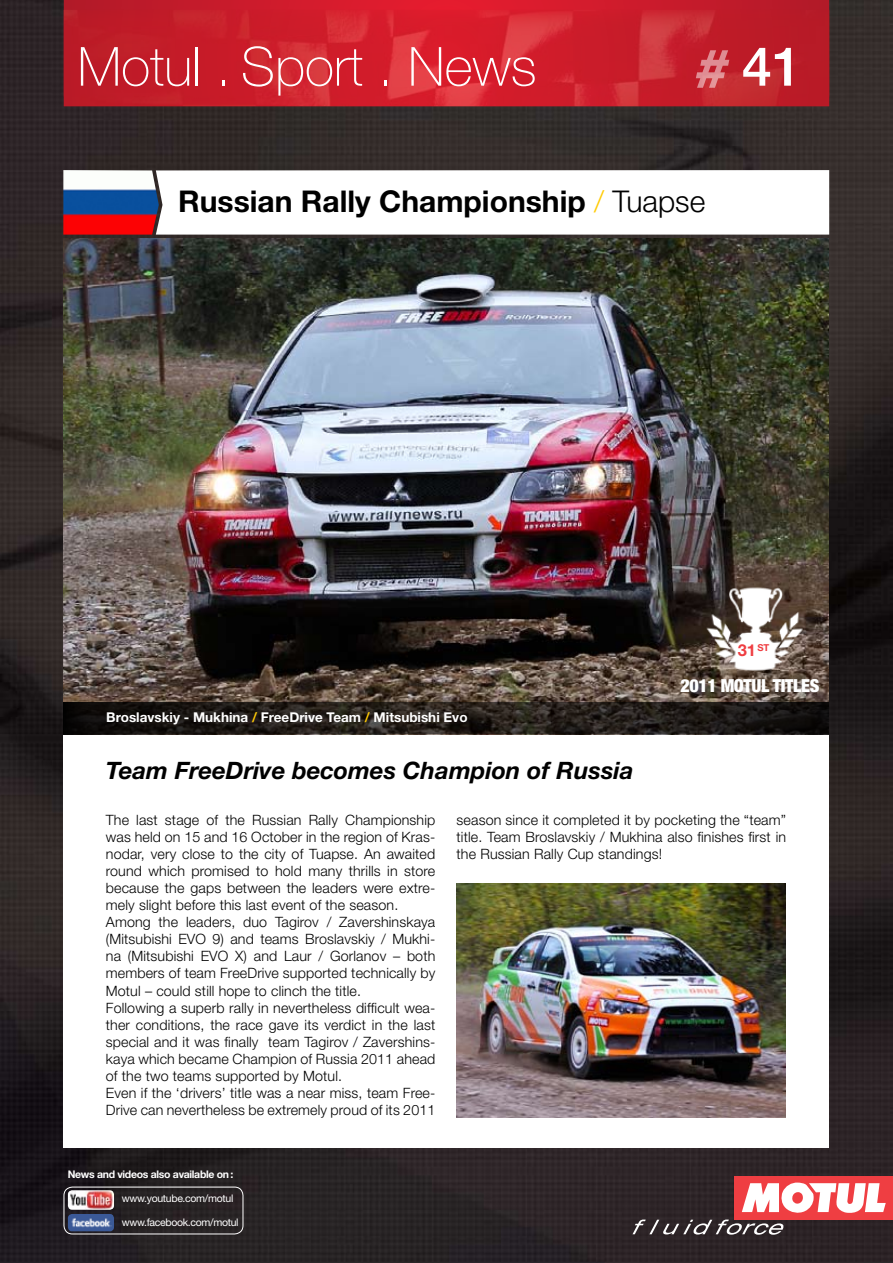
<style>
.page{position:relative;width:893px;height:1263px;background:#fff}
.page>*{position:absolute;margin:0;border:0;box-sizing:border-box;transform-origin:0 0}
.t1{font:100 54px "Helvetica Neue";color:#fff}
.t2{font:500 54px "Helvetica Neue";color:#fff}
.t3{font:700 30px "Helvetica Neue";color:#000}
.t4{font:italic 700 24px "Helvetica Neue";color:#000}
.t5{font:900 condensed 18px "Helvetica Neue";letter-spacing:-.02em;color:#fff}
.t6{font:700 16.5px "Helvetica Neue";color:#ef3e42}
.t7{font:300 14.25px/17.1px "Helvetica Neue";letter-spacing:.01em;color:#000}
.t8{font:700 13.5px "Helvetica Neue";color:#fff}
.t9{font:10.5px "Helvetica Neue";letter-spacing:-.03em;color:#fff}
.t10{font:700 10.5px "Helvetica Neue";letter-spacing:-.03em;color:#fff}
.s1{font-weight:700;font-style:italic;font-stretch:expanded}
.s2{font-weight:300;color:#ffcb05}
.s3{font-weight:300}
.s4{color:#ffcb05}
</style>
<div class="page">
<img style="left:0;top:0;width:893px;height:1263px">
<svg style="left:64px;top:0;width:765px;height:10px;background:#cc1b2b"></svg>
<img style="left:64px;top:10px;width:765px;height:96px">
<div style="left:734px;top:1176px;width:159px;height:43px;background:#ef3e42"></div>
<svg style="left:632px;top:1182px;width:254px;height:53px"></svg>
<svg style="left:159px;top:170px;width:670px;height:65px"></svg>
<img style="left:68px;top:1190px;width:46px;height:20px">
<img style="left:68px;top:1214px;width:46px;height:17px">
<div style="left:64px;top:1187px;width:179px;height:47px;border:1px solid #fff;border-radius:9px"></div>
<img style="left:63px;top:170px;width:96px;height:65px">
<div style="left:64px;top:734px;width:765px;height:414px;background:#fff"></div>
<img style="left:64px;top:238px;width:765px;height:464px">
<svg style="left:64px;top:702px;width:765px;height:32px;background:#1f1b17"></svg>
<img style="left:456px;top:883px;width:330px;height:234px">
<img style="left:703px;top:572px;width:103px;height:100px">
<h1 class="t1" style="left:77px;top:36px;width:461px">Motul . Sport . News</h1>
<h1 class="t2" style="left:687px;top:34px;width:117px"><span class="s1">#</span> 41</h1>
<h2 class="t3" style="left:178px;top:183px;width:529px">Russian Rally Championship <span class="s2">/</span> <span class="s3">Tuapse</span></h2>
<p class="t6" style="left:738px;top:640px;width:33px">31 <sup>ST</sup></p>
<p class="t8" style="left:106px;top:709px;width:363px">Broslavskiy - Mukhina <span class="s4">/</span> FreeDrive Team <span class="s4">/</span> Mitsubishi Evo</p>
<h3 class="t4" style="left:106px;top:755px;width:529px">Team FreeDrive becomes Champion of Russia</h3>
<p class="t5" style="left:680px;top:674px;width:140px">2011 MOTUL TITLES</p>
<p class="t7" style="left:106px;top:810px;width:331px">The last stage of the Russian Rally Championship was held on 15 and 16 October in the region of Kras&shy;nodar, very close to the city of Tuapse. An awaited round which promised to hold many thrills in store because the gaps between the leaders were extre&shy;mely slight before this last event of the season.<br>Among the leaders, duo Tagirov / Zavershinskaya (Mitsubishi EVO 9) and teams Broslavskiy / Mukhi&shy;na (Mitsubishi EVO X) and Laur / Gorlanov – both members of team FreeDrive supported technically by Motul – could still hope to clinch the title.<br>Following a superb rally in nevertheless difficult wea&shy;ther conditions, the race gave its verdict in the last special and it was finally team Tagirov / Zavershins&shy;kaya which became Champion of Russia 2011 ahead of the two teams supported by Motul.<br>Even if the ‘drivers’ title was a near miss, team Free-Drive can nevertheless be extremely proud of its 2011</p>
<p class="t7" style="left:457px;top:810px;width:331px;text-align:justify">season since it completed it by pocketing the “team” title. Team Broslavskiy / Mukhina also finishes first in the Russian Rally Cup standings!</p>
<p class="t10" style="left:68px;top:1168px;width:167px">News and videos also available on :</p>
<p class="t9" style="left:122px;top:1192px;width:113px">www.youtube.com/motul</p>
<p class="t9" style="left:122px;top:1216px;width:118px">www.facebook.com/motul</p>
</div>
